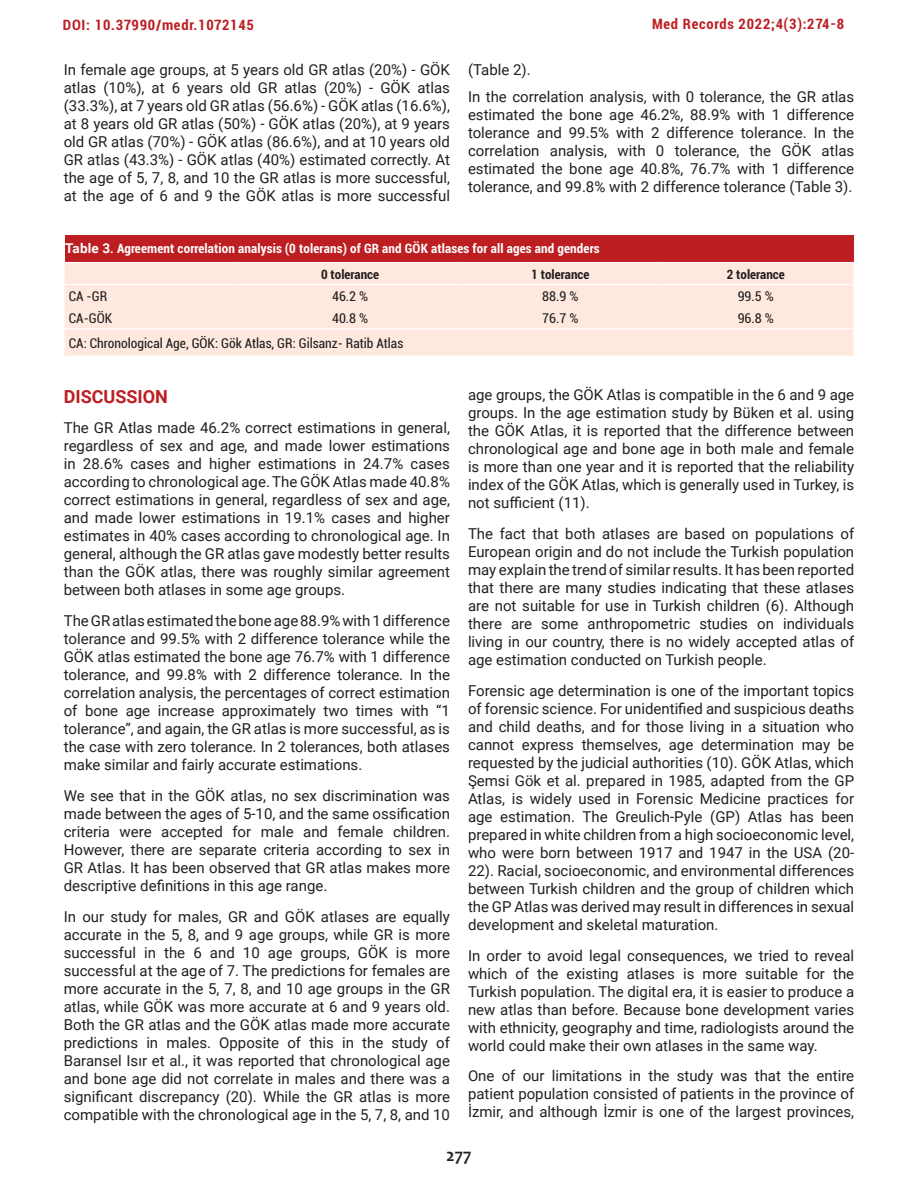
<style>
.page{position:relative;width:918px;height:1188px;background:#fff}
.page>*{position:absolute;margin:0;border:0;box-sizing:border-box;transform-origin:0 0}
.t1{font:700 18px "Roboto";color:#bd1e22}
.t2{font:700 18px "Candara";color:#231f20}
.t3{font:15px/18px "Roboto";color:#231f20;text-align:justify}
.t4{font:700 condensed 15px "Roboto";letter-spacing:.05em;color:#bd1e22}
.tablo_içerik{font:condensed 13.5px "Roboto";color:#231f20}
.t5{font:700 condensed 13.5px "Roboto";letter-spacing:.01em;color:#fff}
.tablo_içerik-2{font:700 condensed 13.5px "Roboto";color:#231f20}
.s1{font-stretch:normal}
</style>
<div class="page">
<div style="left:65px;top:235px;width:788px;height:28px;background:#bd1e22"></div>
<div style="left:65px;top:263px;width:788px;height:93px;background:#ffe9df"></div>
<hr style="left:65px;top:328px;width:169px;height:1px;background:#fff">
<hr style="left:234px;top:328px;width:229px;height:1px;background:#fff">
<hr style="left:463px;top:328px;width:195px;height:1px;background:#fff">
<hr style="left:658px;top:328px;width:195px;height:1px;background:#fff">
<hr style="left:64px;top:262px;width:170px;height:1px;background:#fff">
<hr style="left:234px;top:262px;width:229px;height:1px;background:#fff">
<hr style="left:463px;top:262px;width:195px;height:1px;background:#fff">
<hr style="left:658px;top:262px;width:196px;height:1px;background:#fff">
<hr style="left:65px;top:284px;width:169px;height:1px;background:#fff">
<hr style="left:234px;top:284px;width:229px;height:1px;background:#fff">
<hr style="left:463px;top:284px;width:195px;height:1px;background:#fff">
<hr style="left:658px;top:284px;width:195px;height:1px;background:#fff">
<p class="t4" style="left:63px;top:14px;width:193px">DOI: 10.37990/medr.1072145</p>
<p class="t4" style="left:652px;top:14px;width:194px">Med Records 2022;4(3):274-8</p>
<p class="t3" style="left:64px;top:60px;width:388px">In female age groups, at 5 years old GR atlas (20%) - GÖK atlas (10%), at 6 years old GR atlas (20%) - GÖK atlas (33.3%), at 7 years old GR atlas (56.6%) - GÖK atlas (16.6%), at 8 years old GR atlas (50%) - GÖK atlas (20%), at 9 years old GR atlas (70%) - GÖK atlas (86.6%), and at 10 years old GR atlas (43.3%) - GÖK atlas (40%) estimated correctly. At the age of 5, 7, 8, and 10 the GR atlas is more successful, at the age of 6 and 9 the GÖK atlas is more successful</p>
<p class="t3" style="left:468px;top:60px;width:64px">(Table 2).</p>
<p class="t3" style="left:468px;top:87px;width:388px">In the correlation analysis, with 0 tolerance, the GR atlas estimated the bone age 46.2%, 88.9% with 1 difference tolerance and 99.5% with 2 difference tolerance. In the correlation analysis, with 0 tolerance, the GÖK atlas estimated the bone age 40.8%, 76.7% with 1 difference tolerance, and 99.8% with 2 difference tolerance (Table 3).</p>
<p class="t5" style="left:65px;top:240px;width:536px"><span class="s1">Table 3</span>. Agreement correlation analysis (0 tolerans) of GR and GÖK atlases for all ages and genders</p>
<p class="tablo_içerik-2" style="left:321px;top:265px;width:60px">0 tolerance</p>
<p class="tablo_içerik-2" style="left:531px;top:265px;width:60px">1 tolerance</p>
<p class="tablo_içerik-2" style="left:727px;top:265px;width:60px">2 tolerance</p>
<p class="tablo_içerik" style="left:69px;top:287px;width:40px">CA -GR</p>
<p class="tablo_içerik" style="left:332px;top:287px;width:38px">46.2 %</p>
<p class="tablo_içerik" style="left:542px;top:287px;width:38px">88.9 %</p>
<p class="tablo_içerik" style="left:738px;top:287px;width:38px">99.5 %</p>
<p class="tablo_içerik" style="left:69px;top:309px;width:45px">CA-GÖK</p>
<p class="tablo_içerik" style="left:332px;top:309px;width:38px">40.8 %</p>
<p class="tablo_içerik" style="left:542px;top:309px;width:38px">76.7 %</p>
<p class="tablo_içerik" style="left:738px;top:309px;width:38px">96.8 %</p>
<p class="tablo_içerik" style="left:69px;top:333px;width:336px">CA: Chronological Age, GÖK: Gök Atlas, GR: Gilsanz- Ratib Atlas</p>
<p class="t1" style="left:64px;top:384px;width:106px">DISCUSSION</p>
<p class="t3" style="left:64px;top:418px;width:388px">The GR Atlas made 46.2% correct estimations in general, regardless of sex and age, and made lower estimations in 28.6% cases and higher estimations in 24.7% cases according to chronological age. The GÖK Atlas made 40.8% correct estimations in general, regardless of sex and age, and made lower estimations in 19.1% cases and higher estimates in 40% cases according to chronological age. In general, although the GR atlas gave modestly better results than the GÖK atlas, there was roughly similar agreement between both atlases in some age groups.</p>
<p class="t3" style="left:64px;top:611px;width:388px">The GR atlas estimated the bone age 88.9% with 1 difference tolerance and 99.5% with 2 difference tolerance while the GÖK atlas estimated the bone age 76.7% with 1 difference tolerance, and 99.8% with 2 difference tolerance. In the correlation analysis, the percentages of correct estimation of bone age increase approximately two times with “1 tolerance”, and again, the GR atlas is more successful, as is the case with zero tolerance. In 2 tolerances, both atlases make similar and fairly accurate estimations.</p>
<p class="t3" style="left:64px;top:786px;width:388px">We see that in the GÖK atlas, no sex discrimination was made between the ages of 5-10, and the same ossification criteria were accepted for male and female children.<br>However, there are separate criteria according to sex in GR Atlas. It has been observed that GR atlas makes more descriptive definitions in this age range.</p>
<p class="t3" style="left:64px;top:907px;width:388px">In our study for males, GR and GÖK atlases are equally accurate in the 5, 8, and 9 age groups, while GR is more successful in the 6 and 10 age groups, GÖK is more successful at the age of 7. The predictions for females are more accurate in the 5, 7, 8, and 10 age groups in the GR atlas, while GÖK was more accurate at 6 and 9 years old.<br>Both the GR atlas and the GÖK atlas made more accurate predictions in males. Opposite of this in the study of Baransel Isır et al., it was reported that chronological age and bone age did not correlate in males and there was a significant discrepancy (20). While the GR atlas is more compatible with the chronological age in the 5, 7, 8, and 10</p>
<p class="t3" style="left:468px;top:385px;width:388px">age groups, the GÖK Atlas is compatible in the 6 and 9 age groups. In the age estimation study by Büken et al. using the GÖK Atlas, it is reported that the difference between chronological age and bone age in both male and female is more than one year and it is reported that the reliability index of the GÖK Atlas, which is generally used in Turkey, is not sufficient (11).</p>
<p class="t3" style="left:468px;top:524px;width:388px">The fact that both atlases are based on populations of European origin and do not include the Turkish population may explain the trend of similar results. It has been reported that there are many studies indicating that these atlases are not suitable for use in Turkish children (6). Although there are some anthropometric studies on individuals living in our country, there is no widely accepted atlas of age estimation conducted on Turkish people.</p>
<p class="t3" style="left:468px;top:681px;width:388px">Forensic age determination is one of the important topics of forensic science. For unidentified and suspicious deaths and child deaths, and for those living in a situation who cannot express themselves, age determination may be requested by the judicial authorities (10). GÖK Atlas, which Şemsi Gök et al. prepared in 1985, adapted from the GP Atlas, is widely used in Forensic Medicine practices for age estimation. The Greulich-Pyle (GP) Atlas has been prepared in white children from a high socioeconomic level, who were born between 1917 and 1947 in the USA (20- 22). Racial, socioeconomic, and environmental differences between Turkish children and the group of children which the GP Atlas was derived may result in differences in sexual development and skeletal maturation.</p>
<p class="t3" style="left:468px;top:946px;width:388px">In order to avoid legal consequences, we tried to reveal which of the existing atlases is more suitable for the Turkish population. The digital era, it is easier to produce a new atlas than before. Because bone development varies with ethnicity, geography and time, radiologists around the world could make their own atlases in the same way.</p>
<p class="t3" style="left:468px;top:1066px;width:388px">One of our limitations in the study was that the entire patient population consisted of patients in the province of İzmir, and although İzmir is one of the largest provinces,</p>
<p class="t2" style="left:446px;top:1143px;width:27px">277</p>
</div>
